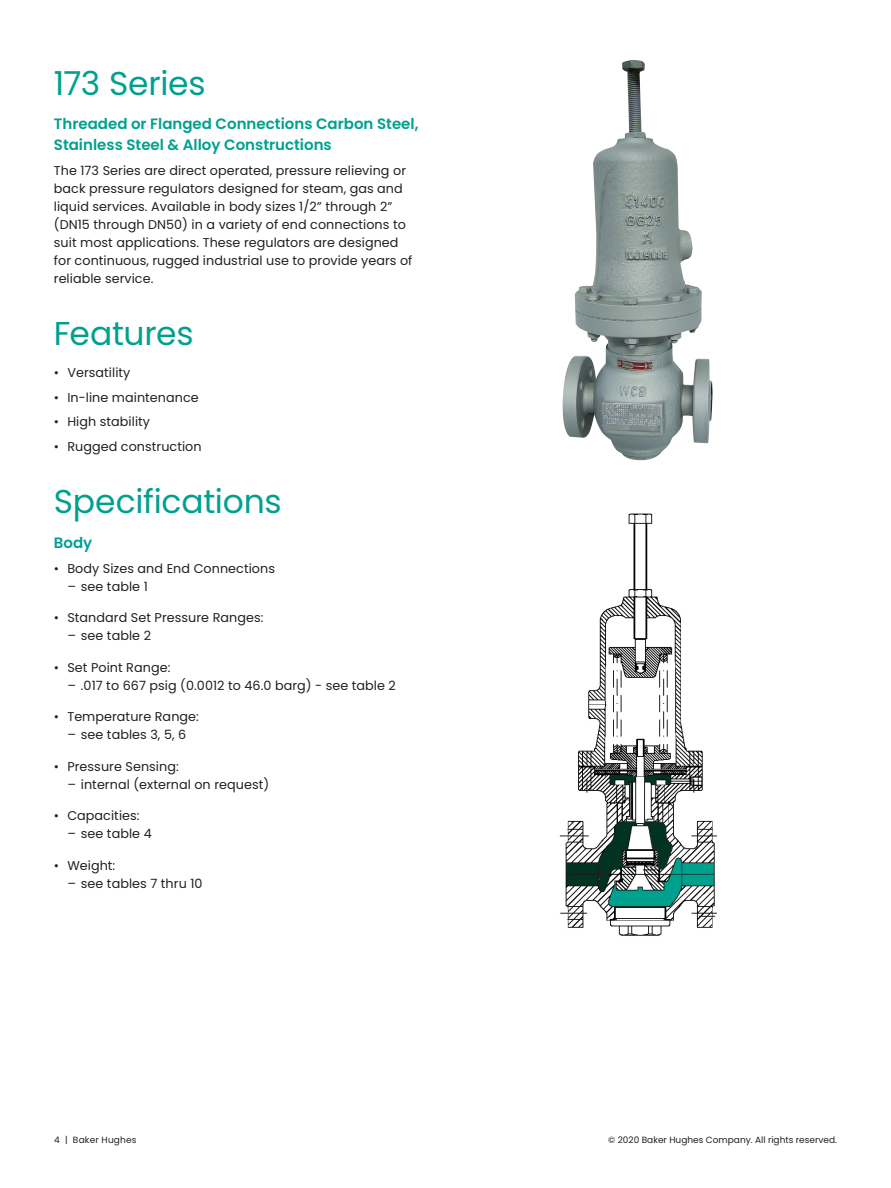
<style>
.page{position:relative;width:891px;height:1188px;background:#fff}
.page>*{position:absolute;margin:0;border:0;box-sizing:border-box;transform-origin:0 0}
.t1{font:33px "Poppins";letter-spacing:-.01em;color:#00a08f}
.t2{font:600 15px/21px "Poppins";color:#00a08f}
.t3{font:12.75px/18px "Poppins";letter-spacing:.005em;color:#231f20}
.t4{font:9px "Poppins";color:#231f20}
.t5{font:9px "Poppins";letter-spacing:.02em;color:#231f20}
</style>
<div class="page">
<img style="left:562px;top:60px;width:151px;height:400px">
<img style="left:559px;top:513px;width:158px;height:423px">
<h1 class="t1" style="left:54px;top:64px;width:153px">173 Series</h1>
<p class="t2" style="left:54px;top:114px;width:366px">Threaded or Flanged Connections Carbon Steel,<br>Stainless Steel &amp; Alloy Constructions</p>
<p class="t3" style="left:54px;top:162px;width:360px">The 173 Series are direct operated, pressure relieving or back pressure regulators designed for steam, gas and liquid services. Available in body sizes 1/2” through 2” (DN15 through DN50) in a variety of end connections to suit most applications. These regulators are designed for continuous, rugged industrial use to provide years of reliable service.</p>
<h1 class="t1" style="left:54px;top:315px;width:141px">Features</h1>
<p class="t3" style="left:54px;top:364px;width:78px">• Versatility</p>
<p class="t3" style="left:54px;top:388px;width:146px">• In-line maintenance</p>
<p class="t3" style="left:54px;top:413px;width:98px">• High stability</p>
<p class="t3" style="left:54px;top:438px;width:149px">• Rugged construction</p>
<h1 class="t1" style="left:54px;top:483px;width:230px">Specifications</h1>
<p class="t2" style="left:54px;top:532px;width:40px">Body</p>
<p class="t3" style="left:54px;top:559px;width:223px">• Body Sizes and End Connections</p>
<p class="t3" style="left:67px;top:577px;width:82px">– see table 1</p>
<p class="t3" style="left:54px;top:609px;width:211px">• Standard Set Pressure Ranges:</p>
<p class="t3" style="left:67px;top:627px;width:85px">– see table 2</p>
<p class="t3" style="left:54px;top:658px;width:118px">• Set Point Range:</p>
<p class="t3" style="left:67px;top:676px;width:330px">– .017 to 667 psig (0.0012 to 46.0 barg) - see table 2</p>
<p class="t3" style="left:54px;top:708px;width:147px">• Temperature Range:</p>
<p class="t3" style="left:67px;top:726px;width:120px">– see tables 3, 5, 6</p>
<p class="t3" style="left:54px;top:757px;width:126px">• Pressure Sensing:</p>
<p class="t3" style="left:67px;top:775px;width:203px">– internal (external on request)</p>
<p class="t3" style="left:54px;top:807px;width:87px">• Capacities:</p>
<p class="t3" style="left:67px;top:825px;width:86px">– see table 4</p>
<p class="t3" style="left:54px;top:856px;width:63px">• Weight:</p>
<p class="t3" style="left:67px;top:874px;width:137px">– see tables 7 thru 10</p>
<p class="t5" style="left:54px;top:1135px;width:84px">4 | Baker Hughes</p>
<p class="t4" style="left:608px;top:1135px;width:230px">© 2020 Baker Hughes Company. All rights reserved.</p>
</div>
